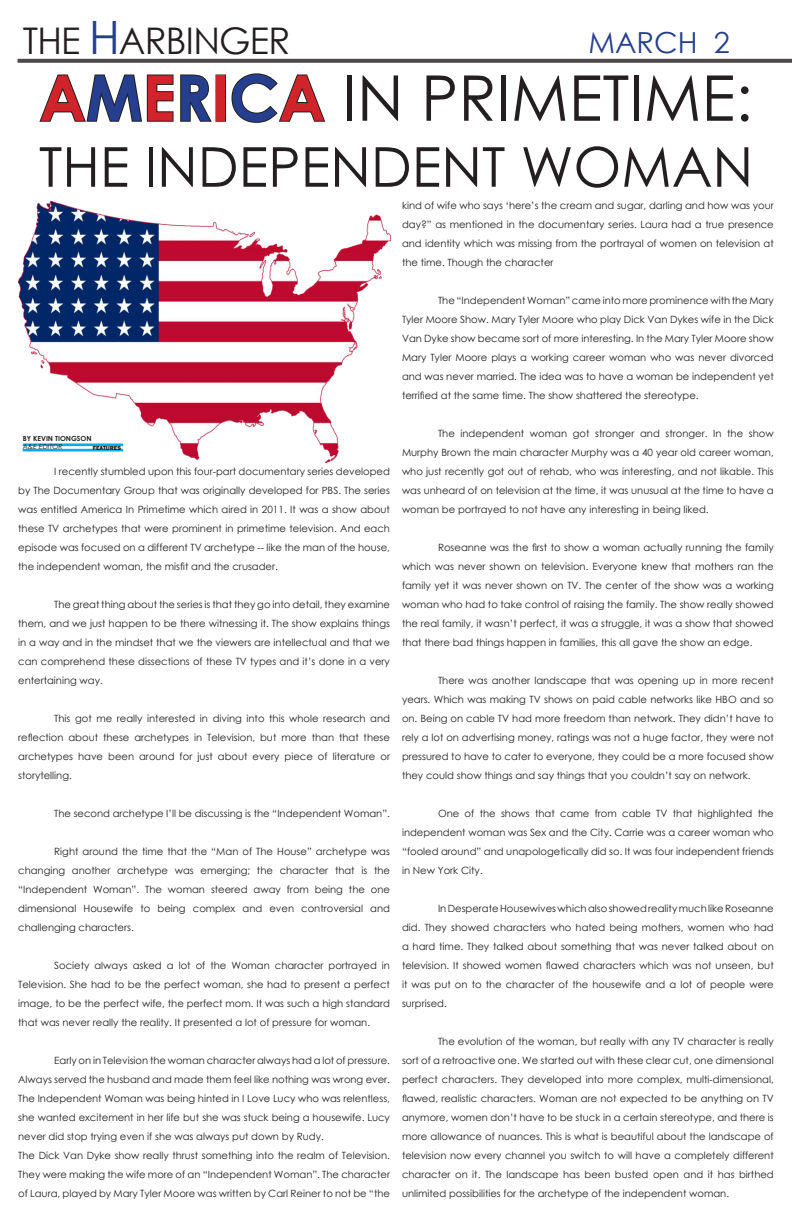
<style>
.page{position:relative;width:792px;height:1224px;background:#fff}
.page>*{position:absolute;margin:0;border:0;box-sizing:border-box;transform-origin:0 0}
.t1{font:63px "Century Gothic";color:#231f20}
.t2{font:55px "Century Gothic";color:#231f20}
.t3{font:36.7px "Century Gothic";letter-spacing:-.02em;color:#231f20}
.t4{font:29px "Century Gothic";color:#253f8e}
.t5{font:10px/19px "Century Gothic";color:#231f20;text-align:justify}
.t6{font:700 7px "Century Gothic";color:#231f20}
.t7{font:italic 7px "Century Gothic";color:#231f20}
.t8{font:800 6px "Franklin Gothic";color:#231f20}
.s1{font-size:45.9px;color:#253f8e}
.s2{font-weight:700;color:#d1232a}
.s3{font-weight:700;color:#253f8e}
</style>
<div class="page">
<svg style="left:18px;top:59px;width:774px;height:4px;background:#575455"></svg>
<svg style="left:39px;top:74px;width:173px;height:48px"></svg>
<div style="left:216px;top:74px;width:10px;height:48px;border:2px solid #231f20"></div>
<svg style="left:231px;top:73px;width:95px;height:50px"></svg>
<img style="left:18px;top:201px;width:372px;height:262px">
<h3 class="t3" style="left:23px;top:15px;width:269px">THE <span class="s1">H</span>ARBINGER</h3>
<h3 class="t4" style="left:589px;top:22px;width:143px">MARCH 2</h3>
<h1 class="t1" style="left:39px;top:54px;width:715px"><span class="s2">A</span><span class="s3">M</span><span class="s2">E</span><span class="s3">R</span><span class="s2">I</span><span class="s3">C</span><span class="s2">A</span> IN PRIMETIME:</h1>
<h2 class="t2" style="left:39px;top:128px;width:716px">THE INDEPENDENT WOMAN</h2>
<p class="t6" style="left:23px;top:433px;width:70px">BY KEVIN TIONGSON</p>
<p class="t7" style="left:23px;top:441px;width:42px">A&amp;E EDITOR</p>
<p class="t8" style="left:93px;top:444px;width:30px">FEATURES</p>
<p class="t5" style="left:18px;top:462px;width:373px;text-indent:36px">I recently stumbled upon this four-part documentary series developed by The Documentary Group that was originally developed for PBS. The series was entitled America In Primetime which aired in 2011. It was a show about these TV archetypes that were prominent in primetime television. And each episode was focused on a different TV archetype -- like the man of the house, the independent woman, the misfit and the crusader.</p>
<p class="t5" style="left:18px;top:595px;width:373px;text-indent:36px">The great thing about the series is that they go into detail, they examine them, and we just happen to be there witnessing it. The show explains things in a way and in the mindset that we the viewers are intellectual and that we can comprehend these dissections of these TV types and it’s done in a very entertaining way.</p>
<p class="t5" style="left:18px;top:709px;width:373px;text-indent:36px">This got me really interested in diving into this whole research and reflection about these archetypes in Television, but more than that these archetypes have been around for just about every piece of literature or storytelling.</p>
<p class="t5" style="left:54px;top:804px;width:337px">The second archetype I’ll be discussing is the “Independent Woman”.</p>
<p class="t5" style="left:18px;top:842px;width:373px;text-indent:36px">Right around the time that the “Man of The House” archetype was changing another archetype was emerging; the character that is the “Independent Woman”. The woman steered away from being the one dimensional Housewife to being complex and even controversial and challenging characters.</p>
<p class="t5" style="left:18px;top:956px;width:373px;text-indent:36px">Society always asked a lot of the Woman character portrayed in Television. She had to be the perfect woman, she had to present a perfect image, to be the perfect wife, the perfect mom. It was such a high standard that was never really the reality. It presented a lot of pressure for woman.</p>
<p class="t5" style="left:18px;top:1051px;width:373px;text-align:left;text-indent:36px">Early on in Television the woman character always had a lot of pressure.<br>Always served the husband and made them feel like nothing was wrong ever.<br>The Independent Woman was being hinted in I Love Lucy who was relentless, she wanted excitement in her life but she was stuck being a housewife. Lucy never did stop trying even if she was always put down by Rudy.<br>The Dick Van Dyke show really thrust something into the realm of Television.<br>They were making the wife more of an “Independent Woman”. The character of Laura, played by Mary Tyler Moore was written by Carl Reiner to not be “the</p>
<p class="t5" style="left:402px;top:196px;width:373px">kind of wife who says ‘here’s the cream and sugar, darling and how was your day?” as mentioned in the documentary series. Laura had a true presence and identity which was missing from the portrayal of women on television at the time. Though the character</p>
<p class="t5" style="left:402px;top:291px;width:373px;text-indent:36px">The “Independent Woman” came into more prominence with the Mary Tyler Moore Show. Mary Tyler Moore who play Dick Van Dykes wife in the Dick Van Dyke show became sort of more interesting. In the Mary Tyler Moore show Mary Tyler Moore plays a working career woman who was never divorced and was never married. The idea was to have a woman be independent yet terrified at the same time. The show shattered the stereotype.</p>
<p class="t5" style="left:402px;top:424px;width:373px;text-indent:36px">The independent woman got stronger and stronger. In the show Murphy Brown the main character Murphy was a 40 year old career woman, who just recently got out of rehab, who was interesting, and not likable. This was unheard of on television at the time, it was unusual at the time to have a woman be portrayed to not have any interesting in being liked.</p>
<p class="t5" style="left:402px;top:538px;width:373px;text-indent:36px">Roseanne was the first to show a woman actually running the family which was never shown on television. Everyone knew that mothers ran the family yet it was never shown on TV. The center of the show was a working woman who had to take control of raising the family. The show really showed the real family, it wasn’t perfect, it was a struggle, it was a show that showed that there bad things happen in families, this all gave the show an edge.</p>
<p class="t5" style="left:402px;top:671px;width:373px;text-indent:36px">There was another landscape that was opening up in more recent years. Which was making TV shows on paid cable networks like HBO and so on. Being on cable TV had more freedom than network. They didn’t have to rely a lot on advertising money, ratings was not a huge factor, they were not pressured to have to cater to everyone, they could be a more focused show they could show things and say things that you couldn’t say on network.</p>
<p class="t5" style="left:402px;top:804px;width:373px;text-indent:36px">One of the shows that came from cable TV that highlighted the independent woman was Sex and the City. Carrie was a career woman who “fooled around” and unapologetically did so. It was four independent friends in New York City.</p>
<p class="t5" style="left:402px;top:899px;width:373px;text-indent:36px">In Desperate Housewives which also showed reality much like Roseanne did. They showed characters who hated being mothers, women who had a hard time. They talked about something that was never talked about on television. It showed women flawed characters which was not unseen, but it was put on to the character of the housewife and a lot of people were surprised.</p>
<p class="t5" style="left:402px;top:1032px;width:373px;text-indent:36px">The evolution of the woman, but really with any TV character is really sort of a retroactive one. We started out with these clear cut, one dimensional perfect characters. They developed into more complex, multi-dimensional, flawed, realistic characters. Woman are not expected to be anything on TV anymore, women don’t have to be stuck in a certain stereotype, and there is more allowance of nuances. This is what is beautiful about the landscape of television now every channel you switch to will have a completely different character on it. The landscape has been busted open and it has birthed unlimited possibilities for the archetype of the independent woman.</p>
</div>
